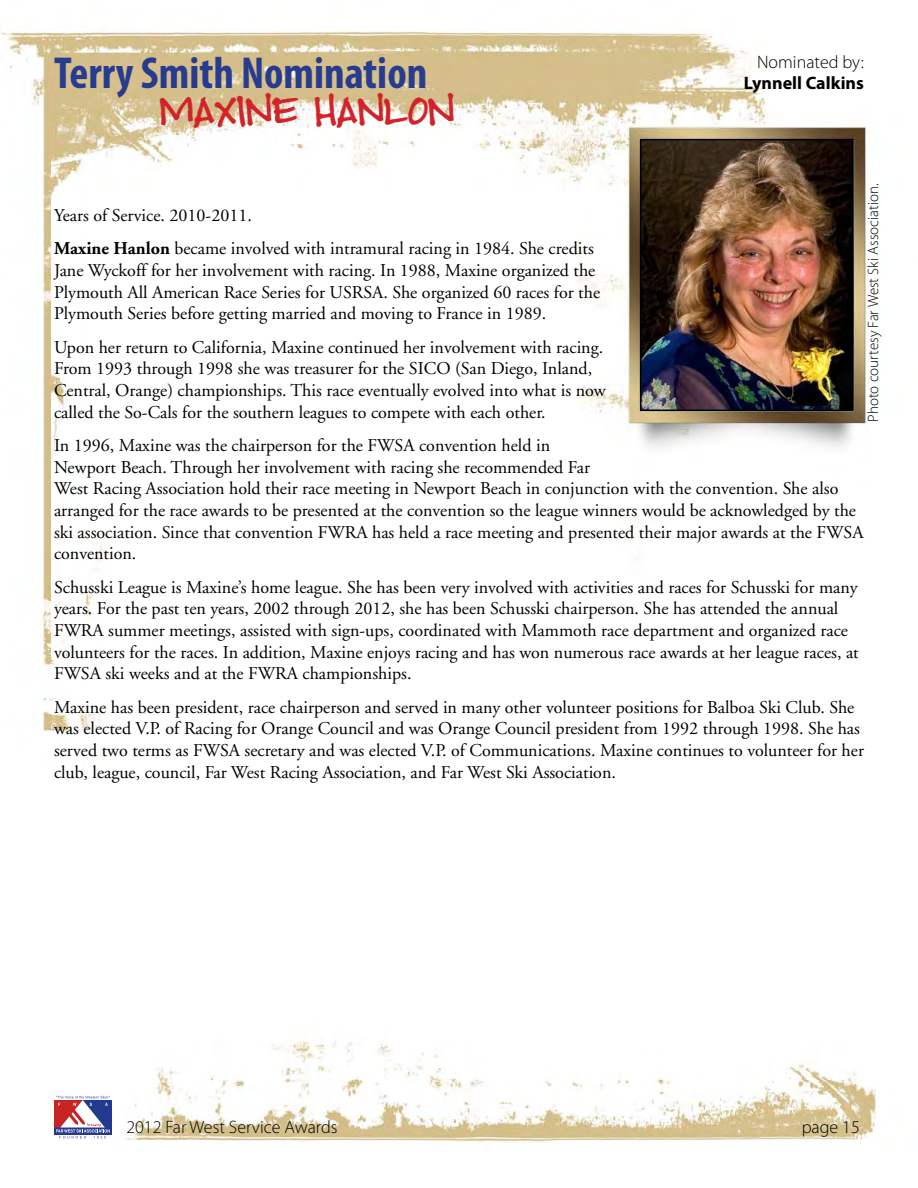
<style>
.page{position:relative;width:918px;height:1188px;background:#fff}
.page>*{position:absolute;margin:0;border:0;box-sizing:border-box;transform-origin:0 0}
.t1{font:700 condensed 45px "Myriad Pro";color:#273c8e}
.t2{font:32.4px "Pea Sarahloo";color:#d2232a;scale:.83 1}
.t3{font:18px/21.6px "Adobe Garamond";color:#000}
.t4{font:300 18px "Myriad Pro";color:#000}
.t5{font:700 18px "Myriad Pro";color:#000}
.t6{font:300 15px "Myriad Pro";color:#000}
.s1{font-weight:700}
</style>
<div class="page">
<img style="left:0;top:28px;width:876px;height:1115px">
<div style="left:54px;top:1100px;width:58px;height:34px;background:#233990"></div>
<svg style="left:54px;top:1096px;width:56px;height:42px"></svg>
<img style="left:643px;top:142px;width:208px;height:266px">
<div style="left:640px;top:139px;width:214px;height:272px;border:2px solid #000"></div>
<h1 class="t1" style="left:54px;top:45px;width:375px">Terry Smith Nomination</h1>
<h2 class="t2" style="left:160px;top:88px;width:356px">MAXINE HANLON</h2>
<p class="t4" style="left:757px;top:51px;width:108px">Nominated by:</p>
<p class="t5" style="left:744px;top:71px;width:122px">Lynnell Calkins</p>
<p class="t6" style="left:864px;top:422px;width:239px;rotate:-90deg">Photo courtesy Far West Ski Association.</p>
<p class="t3" style="left:54px;top:199px;width:541px;line-height:33.6px">Years of Service. 2010-2011.<br><span class="s1">Maxine Hanlon</span> became involved with intramural racing in 1984. She credits</p>
<p class="t3" style="left:54px;top:260px;width:548px">Jane Wyckoff for her involvement with racing. In 1988, Maxine organized the<br>Plymouth All American Race Series for USRSA. She organized 60 races for the<br>Plymouth Series before getting married and moving to France in 1989.</p>
<p class="t3" style="left:54px;top:337px;width:553px">Upon her return to California, Maxine continued her involvement with racing.<br>From 1993 through 1998 she was treasurer for the SICO (San Diego, Inland, Central, Orange) championships. This race eventually evolved into what is now called the So-Cals for the southern leagues to compete with each other.</p>
<p class="t3" style="left:54px;top:435px;width:811px">In 1996, Maxine was the chairperson for the FWSA convention held in<br>Newport Beach. Through her involvement with racing she recommended Far<br>West Racing Association hold their race meeting in Newport Beach in conjunction with the convention. She also arranged for the race awards to be presented at the convention so the league winners would be acknowledged by the ski association. Since that convention FWRA has held a race meeting and presented their major awards at the FWSA convention.</p>
<p class="t3" style="left:54px;top:577px;width:806px">Schusski League is Maxine’s home league. She has been very involved with activities and races for Schusski for many years. For the past ten years, 2002 through 2012, she has been Schusski chairperson. She has attended the annual FWRA summer meetings, assisted with sign-ups, coordinated with Mammoth race department and organized race volunteers for the races. In addition, Maxine enjoys racing and has won numerous race awards at her league races, at FWSA ski weeks and at the FWRA championships.</p>
<p class="t3" style="left:54px;top:697px;width:812px">Maxine has been president, race chairperson and served in many other volunteer positions for Balboa Ski Club. She was elected V.P. of Racing for Orange Council and was Orange Council president from 1992 through 1998. She has served two terms as FWSA secretary and was elected V.P. of Communications. Maxine continues to volunteer for her club, league, council, Far West Racing Association, and Far West Ski Association.</p>
<p class="t4" style="left:126px;top:1116px;width:213px">2012 Far West Service Awards</p>
<p class="t4" style="left:802px;top:1116px;width:60px">page 15</p>
</div>
